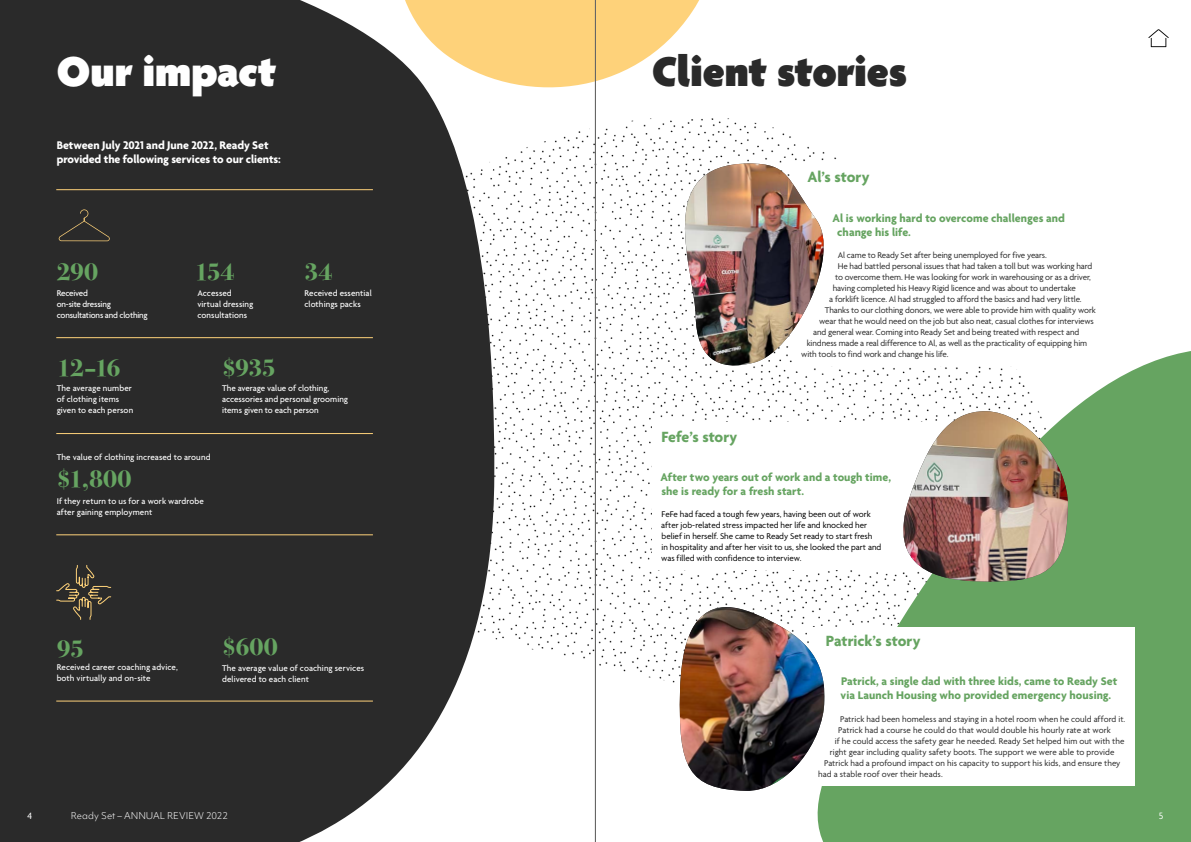
<style>
.page{position:relative;width:1191px;height:842px;background:#fff}
.page>*{position:absolute;margin:0;border:0;box-sizing:border-box;transform-origin:0 0}
.t1{font:900 45px "Agenda";letter-spacing:-.005em;color:#2a2a2a}
.t2{font:900 45px "Agenda";letter-spacing:.005em;color:#fff}
.t3{font:700 25px "Bodoni Svty Two ITCTT";letter-spacing:-.015em;color:#66a461}
.t4{font:700 16px "Agenda";letter-spacing:-.005em;color:#66a461}
.t5{font:700 12px/14px "Agenda";color:#66a461}
.t6{font:700 12px/14px "Agenda";letter-spacing:-.01em;color:#fff}
.t7{font:10px "Agenda";color:#fff}
.t8{font:9px "Agenda";letter-spacing:-.01em;color:#2a2a2a}
.t9{font:500 9px/11px "Agenda";letter-spacing:.005em;color:#fff}
.t10{font:9px/11px "Agenda";color:#000}
.t11{font:9px "Agenda";letter-spacing:.01em;color:#2a2a2a}
.t12{font:500 9px/11px "Agenda";letter-spacing:-.02em;color:#fff}
.t13{font:300 9px "Objektiv Mk 1";letter-spacing:.005em;color:#fff}
</style>
<div class="page">
<img style="left:495px;top:106px;width:342px;height:736px">
<div style="left:0;top:0;width:495px;height:842px;background:#2a2a2a"></div>
<svg style="left:779px;top:351px;width:412px;height:491px;fill:#66a461"></svg>
<div style="left:792px;top:163px;width:317px;height:202px;background:#fff"></div>
<div style="left:808px;top:627px;width:326px;height:158px;background:#fff"></div>
<div style="left:652px;top:423px;width:299px;height:147px;background:#fff"></div>
<svg style="left:885px;top:410px;width:184px;height:173px"></svg>
<img style="left:900px;top:411px;width:169px;height:172px">
<svg style="left:678px;top:587px;width:147px;height:205px"></svg>
<img style="left:678px;top:607px;width:146px;height:185px">
<svg style="left:650px;top:163px;width:192px;height:210px"></svg>
<img style="left:678px;top:163px;width:145px;height:210px">
<svg style="left:58px;top:209px;width:52px;height:32px;background:#35322e"></svg>
<svg style="left:56px;top:541px;width:55px;height:103px;background:#37342f"></svg>
<hr style="left:56px;top:433px;width:317px;height:1px;background:#fed27a">
<hr style="left:56px;top:701px;width:317px;height:1px;background:#fed27a">
<hr style="left:56px;top:337px;width:317px;height:1px;background:#fed27a">
<hr style="left:56px;top:189px;width:317px;height:1px;background:#fed27a">
<svg style="left:376px;top:0;width:323px;height:106px"></svg>
<hr style="left:56px;top:535px;width:317px;height:1px;background:#fed27a">
<svg style="left:1148px;top:29px;width:20px;height:18px"></svg>
<hr style="left:595px;top:0;width:1px;height:842px;background:#6f6f6e">
<h1 class="t2" style="left:57px;top:47px;width:221px">Our impact</h1>
<h3 class="t6" style="left:57px;top:139px;width:225px">Between July 2021 and June 2022, Ready Set provided the following services to our clients:</h3>
<h2 class="t3" style="left:194px;top:251px;width:42px">154</h2>
<h2 class="t3" style="left:304px;top:251px;width:30px">34</h2>
<p class="t9" style="left:304px;top:288px;width:69px">Received essential clothings packs</p>
<h2 class="t3" style="left:57px;top:251px;width:43px">290</h2>
<p class="t12" style="left:57px;top:288px;width:93px">Received<br>on-site dressing consultations and clothing</p>
<p class="t9" style="left:197px;top:288px;width:57px">Accessed virtual dressing consultations</p>
<h2 class="t3" style="left:57px;top:346px;width:65px">12–16</h2>
<p class="t9" style="left:57px;top:384px;width:78px">The average number of clothing items given to each person</p>
<h2 class="t3" style="left:222px;top:346px;width:55px">$935</h2>
<p class="t9" style="left:222px;top:384px;width:127px">The average value of clothing, accessories and personal grooming items given to each person</p>
<p class="t9" style="left:57px;top:452px;width:155px">The value of clothing increased to around</p>
<p class="t9" style="left:57px;top:496px;width:149px">If they return to us for a work wardrobe after gaining employment</p>
<h2 class="t3" style="left:57px;top:458px;width:76px">$1,800</h2>
<h2 class="t3" style="left:57px;top:628px;width:29px">95</h2>
<p class="t9" style="left:57px;top:662px;width:123px">Received career coaching advice, both virtually and on-site</p>
<h2 class="t3" style="left:222px;top:626px;width:57px">$600</h2>
<p class="t9" style="left:222px;top:663px;width:144px">The average value of coaching services delivered to each client</p>
<h1 class="t1" style="left:652px;top:47px;width:256px">Client stories</h1>
<h3 class="t4" style="left:807px;top:168px;width:63px">Al’s story</h3>
<h3 class="t5" style="left:837px;top:212px;width:229px;text-indent:-5px">Al is working hard to overcome challenges and change his life.</h3>
<p class="t8" style="left:838px;top:250px;width:210px">Al came to Ready Set after being unemployed for five years.</p>
<p class="t8" style="left:837px;top:261px;width:256px">He had battled personal issues that had taken a toll but was working hard</p>
<p class="t8" style="left:835px;top:272px;width:257px">to overcome them. He was looking for work in warehousing or as a driver,</p>
<p class="t8" style="left:832px;top:283px;width:245px">having completed his Heavy Rigid licence and was about to undertake</p>
<p class="t8" style="left:829px;top:294px;width:254px">a forklift licence. Al had struggled to afford the basics and had very little.</p>
<p class="t8" style="left:825px;top:305px;width:272px">Thanks to our clothing donors, we were able to provide him with quality work</p>
<p class="t8" style="left:819px;top:316px;width:276px">wear that he would need on the job but also neat, casual clothes for interviews</p>
<p class="t8" style="left:813px;top:327px;width:267px">and general wear. Coming into Ready Set and being treated with respect and</p>
<p class="t8" style="left:806px;top:338px;width:282px">kindness made a real difference to Al, as well as the practicality of equipping him</p>
<p class="t8" style="left:801px;top:349px;width:149px">with tools to find work and change his life.</p>
<h3 class="t4" style="left:661px;top:428px;width:77px">Fefe’s story</h3>
<h3 class="t5" style="left:660px;top:471px;width:232px">After two years out of work and a tough time, she is ready for a fresh start.</h3>
<p class="t10" style="left:661px;top:510px;width:222px">FeFe had faced a tough few years, having been out of work after job-related stress impacted her life and knocked her belief in herself. She came to Ready Set ready to start fresh<br>in hospitality and after her visit to us, she looked the part and was filled with confidence to interview.</p>
<h3 class="t4" style="left:826px;top:632px;width:96px">Patrick’s story</h3>
<h3 class="t5" style="left:840px;top:675px;width:278px">Patrick, a single dad with three kids, came to Ready Set via Launch Housing who provided emergency housing.</h3>
<p class="t8" style="left:840px;top:714px;width:287px">Patrick had been homeless and staying in a hotel room when he could afford it.</p>
<p class="t11" style="left:838px;top:725px;width:274px">Patrick had a course he could do that would double his hourly rate at work</p>
<p class="t8" style="left:835px;top:736px;width:291px">if he could access the safety gear he needed. Ready Set helped him out with the</p>
<p class="t11" style="left:829px;top:747px;width:286px">right gear including quality safety boots. The support we were able to provide</p>
<p class="t8" style="left:824px;top:758px;width:298px">Patrick had a profound impact on his capacity to support his kids, and ensure they</p>
<p class="t11" style="left:818px;top:769px;width:126px">had a stable roof over their heads.</p>
<p class="t7" style="left:27px;top:811px;width:6px">4</p>
<p class="t13" style="left:71px;top:810px;width:158px">Ready Set – ANNUAL REVIEW 2022</p>
<p class="t7" style="left:1159px;top:811px;width:6px">5</p>
</div>
